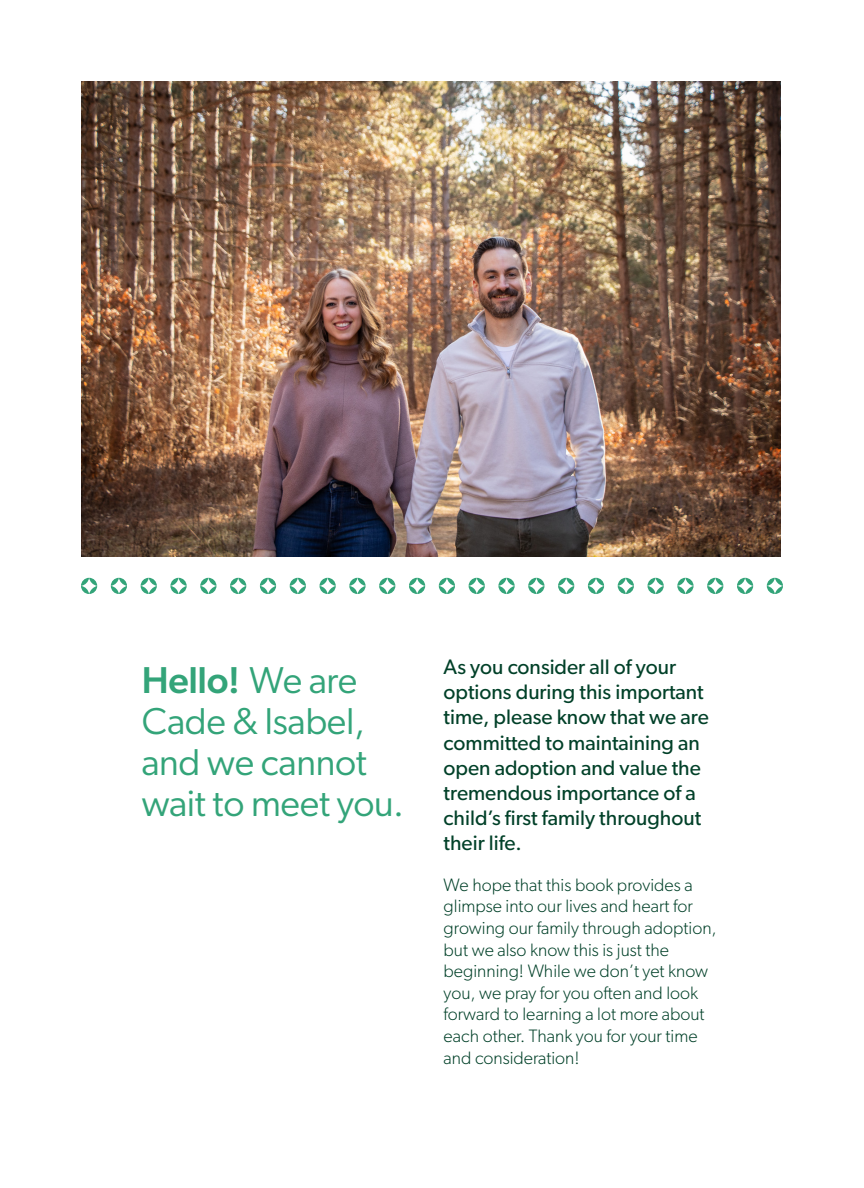
<style>
.page{position:relative;width:864px;height:1188px;background:#fff}
.page>*{position:absolute;margin:0;border:0;box-sizing:border-box;transform-origin:0 0}
.t1{font:37.5px/41px "Gibson";letter-spacing:-.01em;color:#33a479}
.t2{font:21px/25.2px "Gibson";color:#004028}
.t3{font:300 18px/21.6px "Gibson";color:#004028}
.s1{font-weight:500}
</style>
<div class="page">
<svg style="left:81px;top:578px;width:16px;height:16px"></svg>
<svg style="left:111px;top:578px;width:16px;height:16px"></svg>
<svg style="left:141px;top:578px;width:16px;height:16px"></svg>
<svg style="left:170px;top:578px;width:17px;height:16px"></svg>
<svg style="left:200px;top:578px;width:16px;height:16px"></svg>
<svg style="left:230px;top:578px;width:16px;height:16px"></svg>
<svg style="left:260px;top:578px;width:16px;height:16px"></svg>
<svg style="left:290px;top:578px;width:16px;height:16px"></svg>
<svg style="left:320px;top:578px;width:16px;height:16px"></svg>
<svg style="left:349px;top:578px;width:17px;height:16px"></svg>
<svg style="left:379px;top:578px;width:16px;height:16px"></svg>
<svg style="left:409px;top:578px;width:16px;height:16px"></svg>
<svg style="left:439px;top:578px;width:16px;height:16px"></svg>
<svg style="left:469px;top:578px;width:16px;height:16px"></svg>
<svg style="left:498px;top:578px;width:17px;height:16px"></svg>
<svg style="left:528px;top:578px;width:16px;height:16px"></svg>
<svg style="left:558px;top:578px;width:16px;height:16px"></svg>
<svg style="left:588px;top:578px;width:16px;height:16px"></svg>
<svg style="left:618px;top:578px;width:16px;height:16px"></svg>
<svg style="left:648px;top:578px;width:16px;height:16px"></svg>
<svg style="left:677px;top:578px;width:17px;height:16px"></svg>
<svg style="left:707px;top:578px;width:16px;height:16px"></svg>
<svg style="left:737px;top:578px;width:16px;height:16px"></svg>
<svg style="left:767px;top:578px;width:16px;height:16px"></svg>
<img style="left:81px;top:81px;width:700px;height:475px">
<p class="t1" style="left:142px;top:660px;width:264px"><span class="s1">Hello!</span> We are<br>Cade &amp; Isabel, and we cannot wait to meet you.</p>
<p class="t2" style="left:444px;top:654px;width:267px">As you consider all of your options during this important time, please know that we are committed to maintaining an open adoption and value the tremendous importance of a child’s first family throughout their life.</p>
<p class="t3" style="left:444px;top:874px;width:275px">We hope that this book provides a glimpse into our lives and heart for growing our family through adoption, but we also know this is just the beginning! While we don’t yet know you, we pray for you often and look forward to learning a lot more about each other. Thank you for your time and consideration!</p>
</div>
